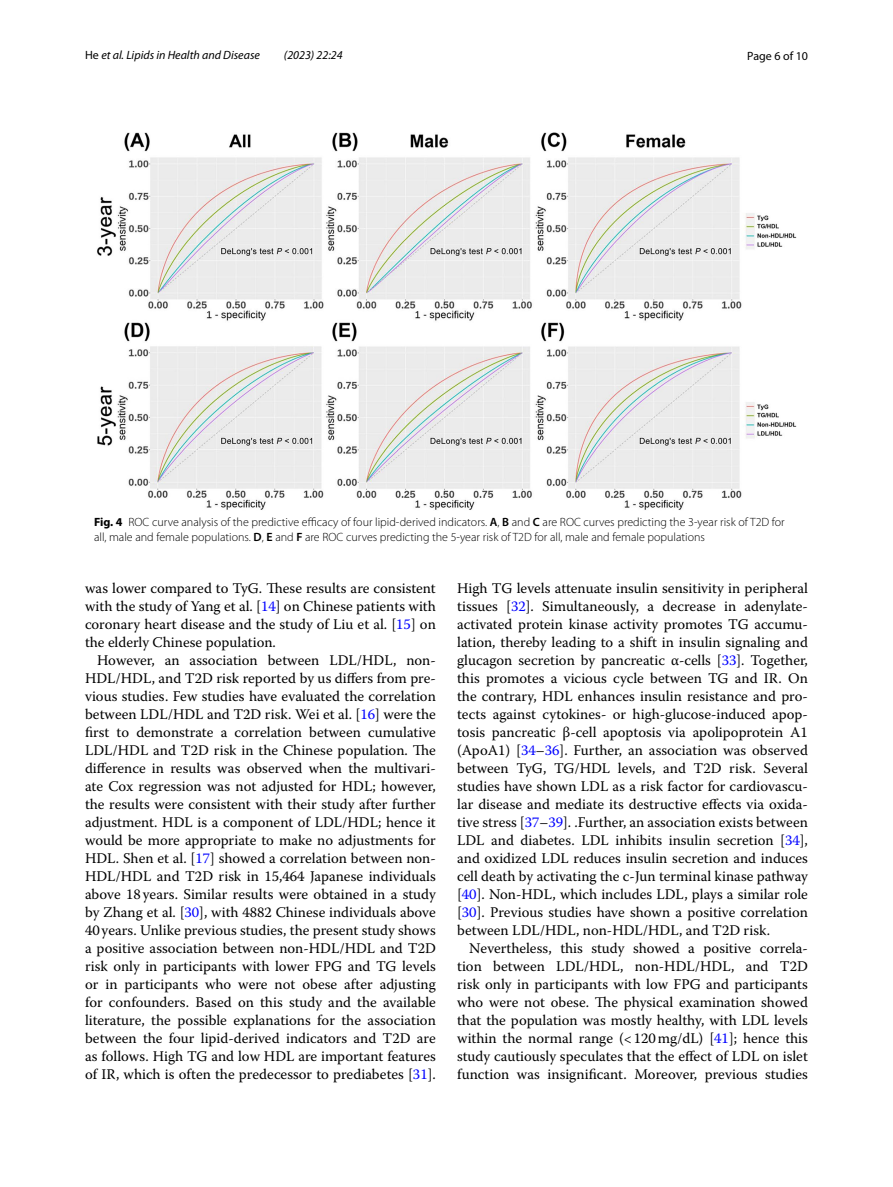
<style>
.page{position:relative;width:893px;height:1187px;background:#fff}
.page>*{position:absolute;margin:0;border:0;box-sizing:border-box;transform-origin:0 0}
.t1{font:14.7px/18px "Warnock Pro";color:#000;text-align:justify}
.t2{font:300 12px/15px "Myriad Pro";color:#000}
.t3{font:italic 12px "Myriad Pro";color:#000}
.t4{font:12px "Myriad Pro";color:#000}
.s1{font-style:normal}
.s2{font-weight:700}
.s3{font-weight:600}
.s4{color:#00f}
</style>
<div class="page">
<img style="left:97px;top:133px;width:700px;height:377px">
<p class="t3" style="left:85px;top:48px;width:176px"><span class="s1">He</span> et al. Lipids in Health and Disease</p>
<p class="t3" style="left:284px;top:48px;width:60px">(2023) 22:24</p>
<p class="t4" style="left:747px;top:48px;width:62px">Page 6 of 10</p>
<p class="t2" style="left:94px;top:514px;width:692px"><span class="s2">Fig. 4</span> ROC curve analysis of the predictive efficacy of four lipid-derived indicators. <span class="s3">A</span>, <span class="s3">B</span> and <span class="s3">C</span> are ROC curves predicting the 3-year risk of T2D for all, male and female populations. <span class="s3">D</span>, <span class="s3">E</span> and <span class="s3">F</span> are ROC curves predicting the 5-year risk of T2D for all, male and female populations</p>
<p class="t1" style="left:85px;top:578px;width:352px">was lower compared to TyG. These results are consistent with the study of Yang et al. [<span class="s4">14</span>] on Chinese patients with coronary heart disease and the study of Liu et al. [<span class="s4">15</span>] on the elderly Chinese population.</p>
<p class="t1" style="left:85px;top:650px;width:352px;text-indent:12px">However, an association between LDL/HDL, non-HDL/HDL, and T2D risk reported by us differs from pre&shy;vious studies. Few studies have evaluated the correlation between LDL/HDL and T2D risk. Wei et al. [<span class="s4">16</span>] were the first to demonstrate a correlation between cumulative LDL/HDL and T2D risk in the Chinese population. The difference in results was observed when the multivari&shy;ate Cox regression was not adjusted for HDL; however, the results were consistent with their study after further adjustment. HDL is a component of LDL/HDL; hence it would be more appropriate to make no adjustments for HDL. Shen et al. [<span class="s4">17</span>] showed a correlation between non-HDL/HDL and T2D risk in 15,464 Japanese individuals above 18years. Similar results were obtained in a study by Zhang et al. [<span class="s4">30</span>], with 4882 Chinese individuals above 40years. Unlike previous studies, the present study shows a positive association between non-HDL/HDL and T2D risk only in participants with lower FPG and TG levels or in participants who were not obese after adjusting for confounders. Based on this study and the available literature, the possible explanations for the association between the four lipid-derived indicators and T2D are as follows. High TG and low HDL are important features of IR, which is often the predecessor to prediabetes [<span class="s4">31</span>].</p>
<p class="t1" style="left:457px;top:578px;width:352px">High TG levels attenuate insulin sensitivity in peripheral tissues [<span class="s4">32</span>]. Simultaneously, a decrease in adenylate&shy;activated protein kinase activity promotes TG accumu&shy;lation, thereby leading to a shift in insulin signaling and glucagon secretion by pancreatic α-cells [<span class="s4">33</span>]. Together, this promotes a vicious cycle between TG and IR. On the contrary, HDL enhances insulin resistance and pro&shy;tects against cytokines- or high-glucose-induced apop&shy;tosis pancreatic β-cell apoptosis via apolipoprotein A1 (ApoA1) [<span class="s4">34</span>–<span class="s4">36</span>]. Further, an association was observed between TyG, TG/HDL levels, and T2D risk. Several studies have shown LDL as a risk factor for cardiovascu&shy;lar disease and mediate its destructive effects via oxida&shy;tive stress [<span class="s4">37</span>–<span class="s4">39</span>]. .Further, an association exists between LDL and diabetes. LDL inhibits insulin secretion [<span class="s4">34</span>], and oxidized LDL reduces insulin secretion and induces cell death by activating the c-Jun terminal kinase pathway [<span class="s4">40</span>]. Non-HDL, which includes LDL, plays a similar role [<span class="s4">30</span>]. Previous studies have shown a positive correlation between LDL/HDL, non-HDL/HDL, and T2D risk.</p>
<p class="t1" style="left:457px;top:938px;width:352px;text-indent:12px">Nevertheless, this study showed a positive correla&shy;tion between LDL/HDL, non-HDL/HDL, and T2D risk only in participants with low FPG and participants who were not obese. The physical examination showed that the population was mostly healthy, with LDL levels within the normal range (&lt;120mg/dL) [<span class="s4">41</span>]; hence this study cautiously speculates that the effect of LDL on islet function was insignificant. Moreover, previous studies</p>
</div>
